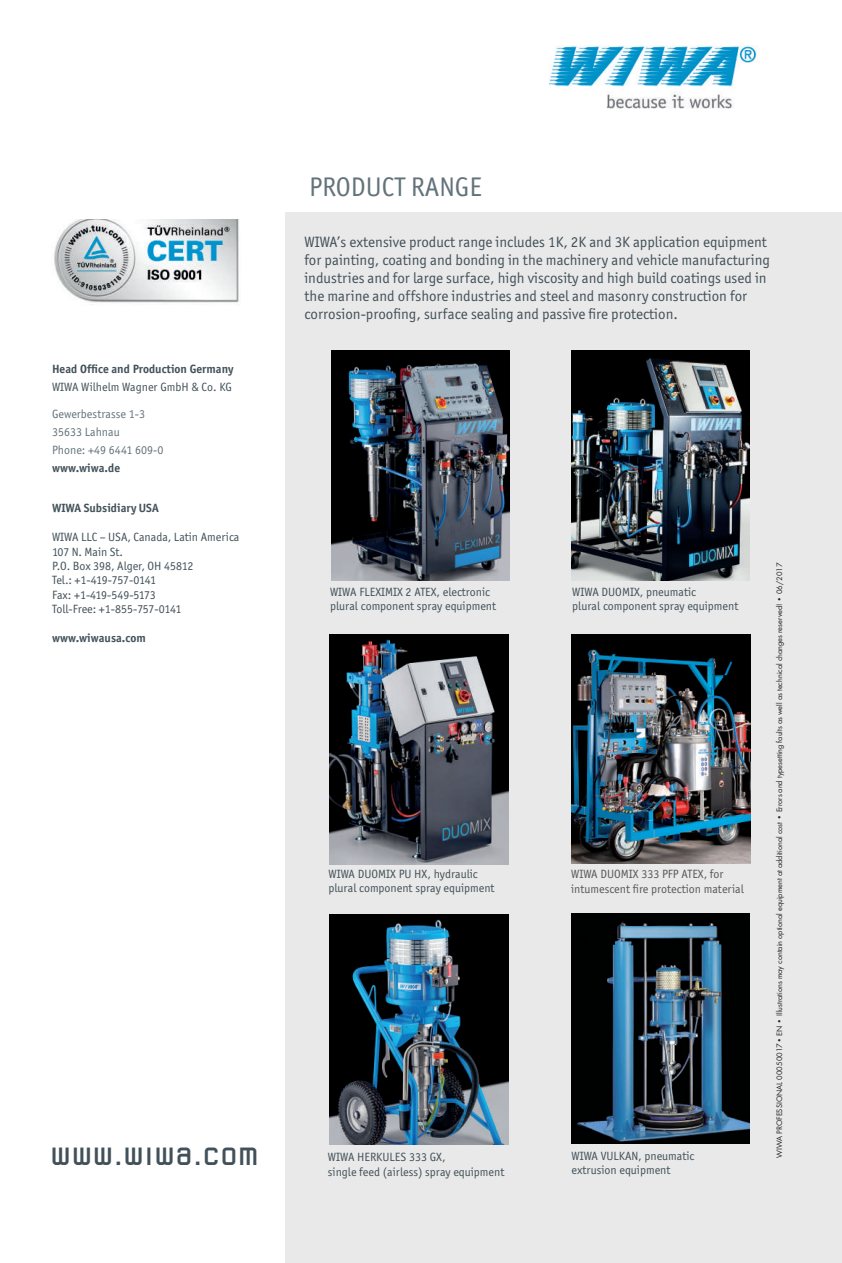
<style>
.page{position:relative;width:842px;height:1263px;background:#fff}
.page>*{position:absolute;margin:0;border:0;box-sizing:border-box;transform-origin:0 0}
.t1{font:36px "Robust ICG";color:#425159}
.t2{font:27px "Officina San ITC";color:#63737b}
.t3{font:15px/18px "Officina San ITC";color:#425159}
.t4{font:12px/14.4px "Officina San ITC";color:#425159}
.t5{font:700 12px "Officina San ITC";color:#425159}
.t6{font:12px/14.4px "Officina San ITC";color:#57585a}
.t7{font:12px/18px "Officina San ITC";color:#63737b}
.t8{font:8.25px "Futura T Boo";color:#231f20}
</style>
<div class="page">
<img style="left:549px;top:45px;width:208px;height:64px">
<div style="left:286px;top:213px;width:556px;height:1050px;background:#e9e9e9"></div>
<img style="left:54px;top:219px;width:185px;height:86px">
<img style="left:571px;top:913px;width:179px;height:230px">
<img style="left:330px;top:635px;width:178px;height:229px">
<img style="left:331px;top:351px;width:179px;height:229px">
<img style="left:329px;top:915px;width:179px;height:229px">
<img style="left:571px;top:351px;width:179px;height:229px">
<img style="left:571px;top:634px;width:179px;height:230px">
<p class="t5" style="left:52px;top:361px;width:183px">Head Office and Production Germany</p>
<p class="t4" style="left:52px;top:380px;width:181px">WIWA Wilhelm Wagner GmbH &amp; Co. KG</p>
<p class="t7" style="left:52px;top:404px;width:113px">Gewerbestrasse 1-3<br>35633 Lahnau<br>Phone: +49 6441 609-0</p>
<p class="t5" style="left:52px;top:460px;width:70px">www.wiwa.de</p>
<p class="t5" style="left:52px;top:501px;width:108px">WIWA Subsidiary USA</p>
<p class="t4" style="left:52px;top:530px;width:189px">WIWA LLC – USA, Canada, Latin America<br>107 N. Main St.<br>P.O. Box 398, Alger, OH 45812<br>Tel.: +1-419-757-0141<br>Fax: +1-419-549-5173<br>Toll-Free: +1-855-757-0141</p>
<p class="t5" style="left:52px;top:630px;width:95px">www.wiwausa.com</p>
<h1 class="t1" style="left:50px;top:1134px;width:210px">www.wiwa.com</h1>
<h2 class="t2" style="left:309px;top:171px;width:174px">PRODUCT RANGE</h2>
<p class="t3" style="left:304px;top:233px;width:467px">WIWA’s extensive product range includes 1K, 2K and 3K application equipment for painting, coating and bonding in the machinery and vehicle manufacturing industries and for large surface, high viscosity and high build coatings used in the marine and offshore industries and steel and masonry construction for corrosion-proofing, surface sealing and passive fire protection.</p>
<p class="t4" style="left:330px;top:585px;width:168px">WIWA FLEXIMIX 2 ATEX, electronic plural component spray equipment</p>
<p class="t4" style="left:572px;top:584px;width:168px">WIWA DUOMIX, pneumatic<br>plural component spray equipment</p>
<p class="t4" style="left:328px;top:866px;width:168px">WIWA DUOMIX PU HX, hydraulic plural component spray equipment</p>
<p class="t6" style="left:571px;top:867px;width:174px">WIWA DUOMIX 333 PFP ATEX, for intumescent fire protection material</p>
<p class="t4" style="left:328px;top:1150px;width:178px">WIWA HERKULES 333 GX,<br>single feed (airless) spray equipment</p>
<p class="t4" style="left:571px;top:1149px;width:124px">WIWA VULKAN, pneumatic extrusion equipment</p>
<p class="t8" style="left:775px;top:1158px;width:597px;rotate:-90deg">WIWA PROFESSIONAL 00050017• EN • Illustrations may contain optional equipment at additional cost • Errors and typesetting faults as well as technical changes reserved! • 06/2017</p>
</div>
